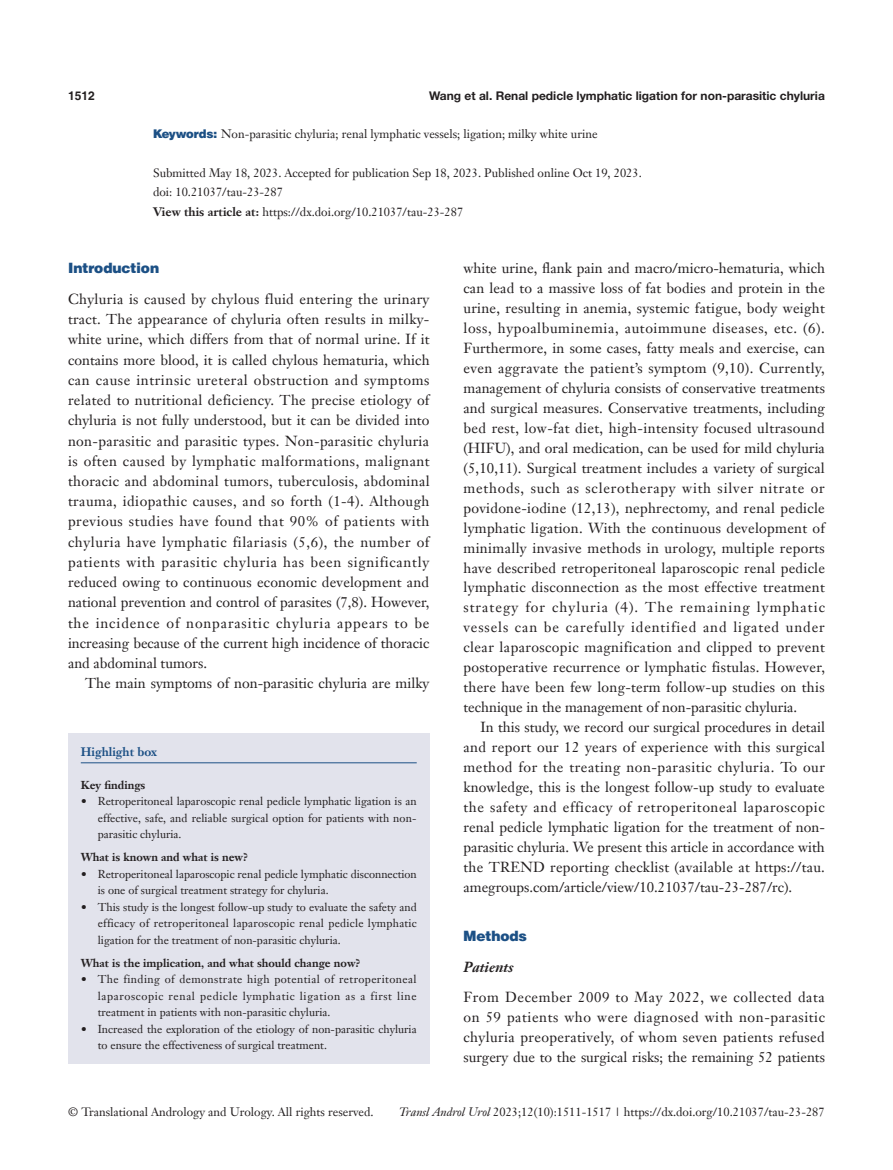
<style>
.page{position:relative;width:893px;height:1170px;background:#fff}
.page>*{position:absolute;margin:0;border:0;box-sizing:border-box;transform-origin:0 0}
._2ji-6_5{font:14.25px/20px "Janson Text LT";color:#231f20;text-align:justify}
._1ji-zhengti{font:900 14.25px "Helvetica";color:#1c5085}
._2ji-6_5-2{font:italic 700 14.25px "Janson Text LT";color:#231f20}
._1ji-6_5{font:900 14.25px "Helvetica";color:#1c5085}
.A-time{font:12px "Janson Text LT";color:#231f20}
.A-Keywords{font:12px "Janson Text LT";color:#231f20}
.t1{font:700 12px "Helvetica Neue LT Pro";color:#231f20}
.A-View_this_article{font:12px "Janson Text LT";color:#231f20}
.A-doi{font:12px "Janson Text LT";color:#231f20}
.Cite{font:700 12px "Janson Text LT";color:#1c5085}
.t2{font:700 12px "Helvetica";color:#231f20}
.box-zhengwen-1_5mm{font:11.25px/16.5px "Janson Text LT";color:#231f20;text-align:justify}
.box-zhengwen{font:11.25px/16.5px "Janson Text LT";color:#231f20}
.box-biaoti{font:700 11.25px "Janson Text LT";color:#231f20}
.s1{font-family:"Helvetica AME";color:#1c5085}
.s2{font-weight:700}
.s3{font-style:italic}
</style>
<div class="page">
<div style="left:68px;top:733px;width:361px;height:330px;background:#e2e3ec"></div>
<hr style="left:81px;top:762px;width:336px;height:1px;background:#1c5085">
<p class="t2" style="left:68px;top:88px;width:28px">1512</p>
<p class="t1" style="left:429px;top:88px;width:397px">Wang et al. Renal pedicle lymphatic ligation for non-parasitic chyluria</p>
<p class="A-Keywords" style="left:153px;top:126px;width:446px"><span class="s1">Keywords:</span> Non-parasitic chyluria; renal lymphatic vessels; ligation; milky white urine</p>
<p class="A-time" style="left:153px;top:165px;width:490px">Submitted May 18, 2023. Accepted for publication Sep 18, 2023. Published online Oct 19, 2023.</p>
<p class="A-doi" style="left:153px;top:185px;width:131px">doi: 10.21037/tau-23-287</p>
<p class="A-View_this_article" style="left:153px;top:204px;width:312px"><span class="s2">View this article at:</span> https://dx.doi.org/10.21037/tau-23-287</p>
<p class="_1ji-zhengti" style="left:68px;top:259px;width:93px">Introduction</p>
<p class="_2ji-6_5" style="left:68px;top:289px;width:363px">Chyluria is caused by chylous fluid entering the urinary tract. The appearance of chyluria often results in milky&shy;white urine, which differs from that of normal urine. If it contains more blood, it is called chylous hematuria, which can cause intrinsic ureteral obstruction and symptoms related to nutritional deficiency. The precise etiology of chyluria is not fully understood, but it can be divided into non-parasitic and parasitic types. Non-parasitic chyluria is often caused by lymphatic malformations, malignant thoracic and abdominal tumors, tuberculosis, abdominal trauma, idiopathic causes, and so forth (1-4). Although previous studies have found that 90% of patients with chyluria have lymphatic filariasis (5,6), the number of patients with parasitic chyluria has been significantly reduced owing to continuous economic development and national prevention and control of parasites (7,8). However, the incidence of nonparasitic chyluria appears to be increasing because of the current high incidence of thoracic and abdominal tumors.</p>
<p class="_2ji-6_5" style="left:85px;top:673px;width:346px">The main symptoms of non-parasitic chyluria are milky</p>
<p class="Cite" style="left:81px;top:744px;width:78px">Highlight box</p>
<p class="box-biaoti" style="left:81px;top:777px;width:66px">Key findings</p>
<p class="box-zhengwen-1_5mm" style="left:98px;top:793px;width:320px;text-indent:-17px"><span class="s2">•</span> Retroperitoneal laparoscopic renal pedicle lymphatic ligation is an effective, safe, and reliable surgical option for patients with non&shy;parasitic chyluria.</p>
<p class="box-biaoti" style="left:81px;top:850px;width:169px">What is known and what is new?</p>
<p class="box-zhengwen" style="left:98px;top:865px;width:321px;text-indent:-17px"><span class="s2">•</span> Retroperitoneal laparoscopic renal pedicle lymphatic disconnection is one of surgical treatment strategy for chyluria.</p>
<p class="box-zhengwen-1_5mm" style="left:98px;top:898px;width:321px;text-indent:-17px"><span class="s2">•</span> This study is the longest follow-up study to evaluate the safety and efficacy of retroperitoneal laparoscopic renal pedicle lymphatic ligation for the treatment of non-parasitic chyluria.</p>
<p class="box-biaoti" style="left:81px;top:955px;width:281px">What is the implication, and what should change now?</p>
<p class="box-zhengwen" style="left:98px;top:970px;width:320px;text-align:justify;text-indent:-17px"><span class="s2">•</span> The finding of demonstrate high potential of retroperitoneal laparoscopic renal pedicle lymphatic ligation as a first line treatment in patients with non-parasitic chyluria.</p>
<p class="box-zhengwen-1_5mm" style="left:98px;top:1020px;width:320px;text-indent:-17px"><span class="s2">•</span> Increased the exploration of the etiology of non-parasitic chyluria to ensure the effectiveness of surgical treatment.</p>
<p class="_2ji-6_5" style="left:463px;top:258px;width:363px">white urine, flank pain and macro/micro-hematuria, which can lead to a massive loss of fat bodies and protein in the urine, resulting in anemia, systemic fatigue, body weight loss, hypoalbuminemia, autoimmune diseases, etc. (6).<br>Furthermore, in some cases, fatty meals and exercise, can even aggravate the patient’s symptom (9,10). Currently, management of chyluria consists of conservative treatments and surgical measures. Conservative treatments, including bed rest, low-fat diet, high-intensity focused ultrasound (HIFU), and oral medication, can be used for mild chyluria (5,10,11). Surgical treatment includes a variety of surgical methods, such as sclerotherapy with silver nitrate or povidone-iodine (12,13), nephrectomy, and renal pedicle lymphatic ligation. With the continuous development of minimally invasive methods in urology, multiple reports have described retroperitoneal laparoscopic renal pedicle lymphatic disconnection as the most effective treatment strategy for chyluria (4). The remaining lymphatic vessels can be carefully identified and ligated under clear laparoscopic magnification and clipped to prevent postoperative recurrence or lymphatic fistulas. However, there have been few long-term follow-up studies on this technique in the management of non-parasitic chyluria.</p>
<p class="_2ji-6_5" style="left:463px;top:717px;width:363px;text-indent:17px">In this study, we record our surgical procedures in detail and report our 12 years of experience with this surgical method for the treating non-parasitic chyluria. To our knowledge, this is the longest follow-up study to evaluate the safety and efficacy of retroperitoneal laparoscopic renal pedicle lymphatic ligation for the treatment of non&shy;parasitic chyluria. We present this article in accordance with the TREND reporting checklist (available at https://tau. amegroups.com/article/view/10.21037/tau-23-287/rc).</p>
<p class="_1ji-6_5" style="left:463px;top:927px;width:65px">Methods</p>
<p class="_2ji-6_5-2" style="left:463px;top:957px;width:51px">Patients</p>
<p class="_2ji-6_5" style="left:463px;top:986px;width:363px">From December 2009 to May 2022, we collected data on 59 patients who were diagnosed with non-parasitic chyluria preoperatively, of whom seven patients refused surgery due to the surgical risks; the remaining 52 patients</p>
<p class="A-time" style="left:68px;top:1104px;width:307px">© Translational Andrology and Urology. All rights reserved.</p>
<p class="A-time" style="left:399px;top:1104px;width:427px"><span class="s3">Transl Androl Urol</span> 2023;12(10):1511-1517 | https://dx.doi.org/10.21037/tau-23-287</p>
</div>
